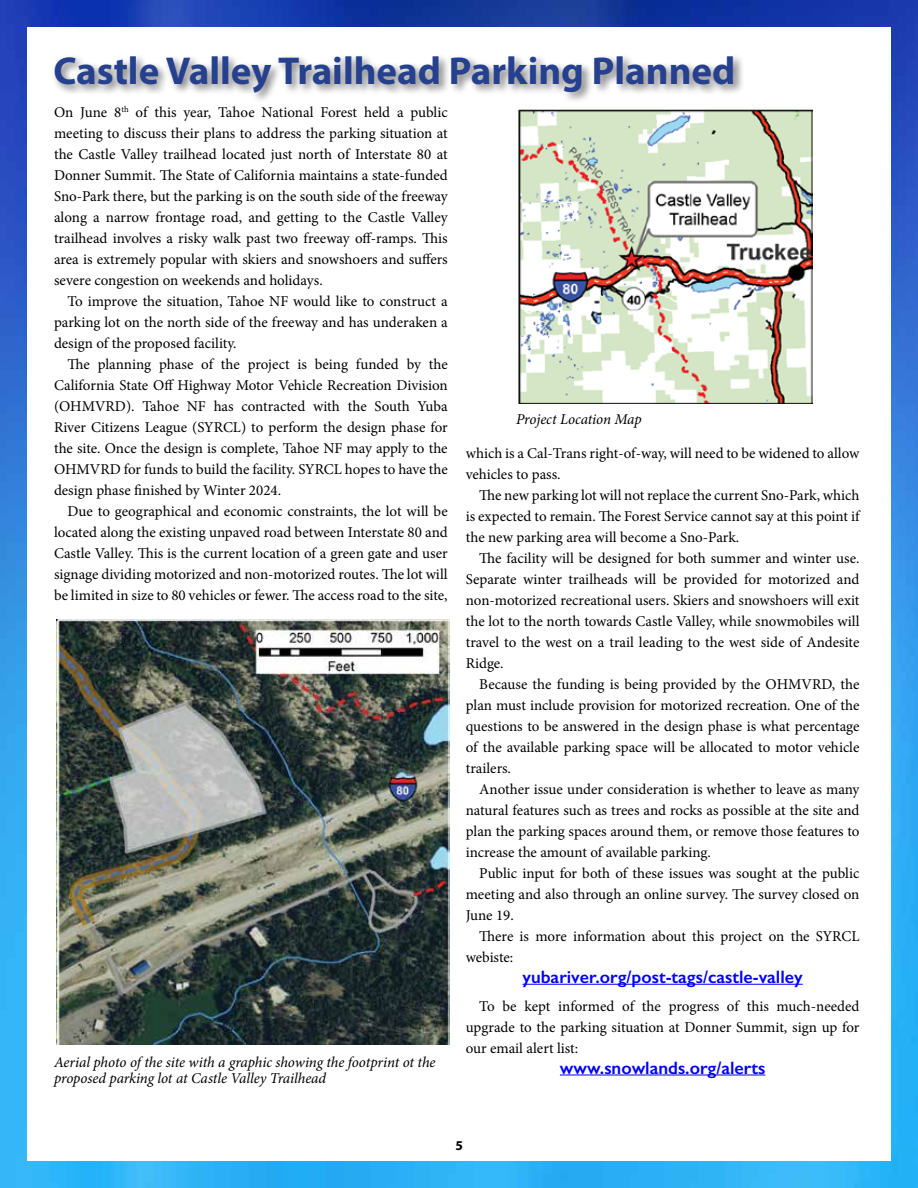
<style>
.page{position:relative;width:918px;height:1188px;background:#fff}
.page>*{position:absolute;margin:0;border:0;box-sizing:border-box;transform-origin:0 0}
.t1{font:700 39px "Myriad Pro";color:#25408f}
.t2{font:600 18px "Gill Sans";color:#00f}
.t3{font:15px/21px "Minion Pro";color:#000;text-align:justify}
.t4{font:italic 15px/16.5px "Minion Pro";letter-spacing:-.01em;color:#000}
.t5{font:700 13.5px "Myriad Pro";color:#000}
</style>
<div class="page">
<img style="left:0;top:0;width:918px;height:1188px">
<div style="left:27px;top:27px;width:864px;height:1134px;background:#fff"></div>
<hr style="left:522px;top:984px;width:281px;height:1px;background:#00f">
<hr style="left:560px;top:1075px;width:205px;height:1px;background:#00f">
<img style="left:518px;top:109px;width:295px;height:294px">
<div style="left:51px;top:53px;width:694px;height:51px;background:#000;opacity:.5"></div>
<img style="left:56px;top:620px;width:393px;height:424px">
<h1 class="t1" style="left:53px;top:45px;width:684px">Castle Valley Trailhead Parking Planned</h1>
<p class="t3" style="left:54px;top:102px;width:395px">On June 8<sup>th</sup> of this year, Tahoe National Forest held a public meeting to discuss their plans to address the parking situation at the Castle Valley trailhead located just north of Interstate 80 at Donner Summit. The State of California maintains a state-funded Sno-Park there, but the parking is on the south side of the freeway along a narrow frontage road, and getting to the Castle Valley trailhead involves a risky walk past two freeway off-ramps. This area is extremely popular with skiers and snowshoers and suffers severe congestion on weekends and holidays.</p>
<p class="t3" style="left:54px;top:291px;width:395px;text-indent:14px">To improve the situation, Tahoe NF would like to construct a parking lot on the north side of the freeway and has underaken a design of the proposed facility.</p>
<p class="t3" style="left:54px;top:354px;width:395px;text-indent:14px">The planning phase of the project is being funded by the California State Off Highway Motor Vehicle Recreation Division (OHMVRD). Tahoe NF has contracted with the South Yuba River Citizens League (SYRCL) to perform the design phase for the site. Once the design is complete, Tahoe NF may apply to the OHMVRD for funds to build the facility. SYRCL hopes to have the design phase finished by Winter 2024.</p>
<p class="t3" style="left:54px;top:501px;width:395px;text-indent:14px">Due to geographical and economic constraints, the lot will be located along the existing unpaved road between Interstate 80 and Castle Valley. This is the current location of a green gate and user signage dividing motorized and non-motorized routes. The lot will be limited in size to 80 vehicles or fewer. The access road to the site,</p>
<p class="t4" style="left:54px;top:1054px;width:383px">Aerial photo of the site with a graphic showing the footprint ot the proposed parking lot at Castle Valley Trailhead</p>
<p class="t4" style="left:516px;top:411px;width:127px">Project Location Map</p>
<p class="t3" style="left:466px;top:443px;width:395px">which is a Cal-Trans right-of-way, will need to be widened to allow vehicles to pass.</p>
<p class="t3" style="left:466px;top:485px;width:395px;text-indent:14px">The new parking lot will not replace the current Sno-Park, which is expected to remain. The Forest Service cannot say at this point if the new parking area will become a Sno-Park.</p>
<p class="t3" style="left:466px;top:548px;width:395px;text-indent:14px">The facility will be designed for both summer and winter use.<br>Separate winter trailheads will be provided for motorized and non-motorized recreational users. Skiers and snowshoers will exit the lot to the north towards Castle Valley, while snowmobiles will travel to the west on a trail leading to the west side of Andesite Ridge.</p>
<p class="t3" style="left:466px;top:674px;width:395px;text-indent:14px">Because the funding is being provided by the OHMVRD, the plan must include provision for motorized recreation. One of the questions to be answered in the design phase is what percentage of the available parking space will be allocated to motor vehicle trailers.</p>
<p class="t3" style="left:466px;top:779px;width:395px;text-indent:14px">Another issue under consideration is whether to leave as many natural features such as trees and rocks as possible at the site and plan the parking spaces around them, or remove those features to increase the amount of available parking.</p>
<p class="t3" style="left:466px;top:863px;width:395px;text-indent:14px">Public input for both of these issues was sought at the public meeting and also through an online survey. The survey closed on June 19.</p>
<p class="t3" style="left:466px;top:926px;width:395px;text-indent:14px">There is more information about this project on the SYRCL webiste:</p>
<p class="t2" style="left:522px;top:966px;width:282px">yubariver.org/post-tags/castle-valley</p>
<p class="t3" style="left:466px;top:995px;width:395px;text-indent:14px">To be kept informed of the progress of this much-needed upgrade to the parking situation at Donner Summit, sign up for our email alert list:</p>
<p class="t2" style="left:560px;top:1057px;width:207px">www.snowlands.org/alerts</p>
<p class="t5" style="left:455px;top:1137px;width:9px">5</p>
</div>
